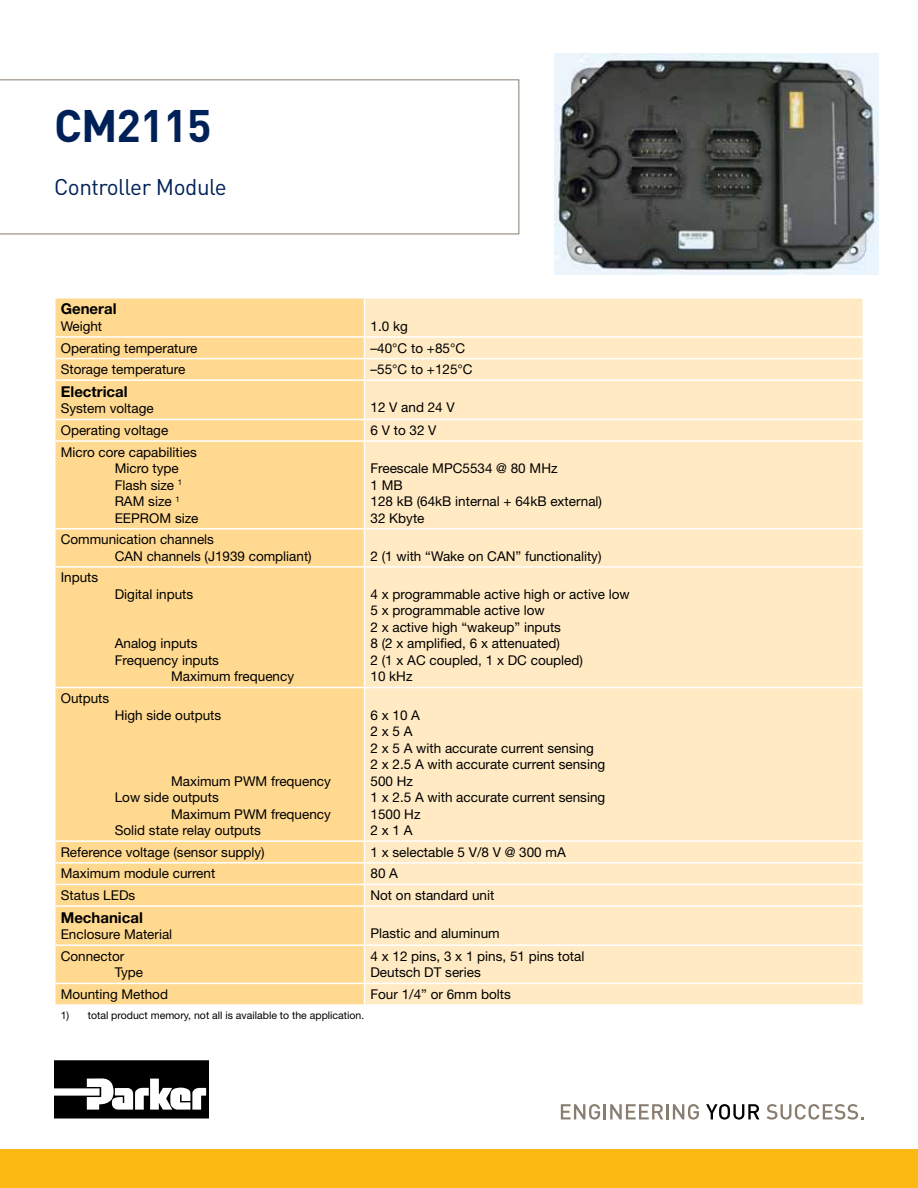
<style>
.page{position:relative;width:918px;height:1188px;background:#fff}
.page>*{position:absolute;margin:0;border:0;box-sizing:border-box;transform-origin:0 0}
.t1{font:700 45px "DINOT";letter-spacing:-.02em;color:#002157}
.t2{font:22.5px "DINOT";letter-spacing:-.02em;color:#002157}
.t3{font:700 15px "Helvetica Neue LT Std";color:#000}
.t4{font:13.5px/16.5px "Helvetica Neue LT Std";color:#000}
.t5{font:10.5px "Helvetica Neue LT Std";color:#000}
</style>
<div class="page">
<svg style="left:0;top:79px;width:519px;height:155px"></svg>
<div style="left:0;top:1150px;width:918px;height:38px;background:#fdb913"></div>
<div style="left:56px;top:298px;width:308px;height:706px;background:#ffd990"></div>
<div style="left:365px;top:298px;width:497px;height:706px;background:#ffeac4"></div>
<hr style="left:54px;top:336px;width:310px;height:2px;background:#fff">
<hr style="left:364px;top:336px;width:500px;height:2px;background:#fff">
<hr style="left:54px;top:358px;width:310px;height:1px;background:#fff">
<hr style="left:364px;top:358px;width:500px;height:1px;background:#fff">
<hr style="left:54px;top:379px;width:310px;height:2px;background:#fff">
<hr style="left:364px;top:379px;width:500px;height:2px;background:#fff">
<hr style="left:54px;top:419px;width:310px;height:1px;background:#fff">
<hr style="left:364px;top:419px;width:500px;height:1px;background:#fff">
<hr style="left:54px;top:440px;width:310px;height:2px;background:#fff">
<hr style="left:364px;top:440px;width:500px;height:2px;background:#fff">
<hr style="left:54px;top:528px;width:310px;height:1px;background:#fff">
<hr style="left:364px;top:528px;width:500px;height:1px;background:#fff">
<hr style="left:54px;top:566px;width:310px;height:2px;background:#fff">
<hr style="left:364px;top:566px;width:500px;height:2px;background:#fff">
<hr style="left:54px;top:687px;width:310px;height:1px;background:#fff">
<hr style="left:364px;top:687px;width:500px;height:1px;background:#fff">
<hr style="left:54px;top:840px;width:310px;height:2px;background:#fff">
<hr style="left:364px;top:840px;width:500px;height:2px;background:#fff">
<hr style="left:54px;top:862px;width:310px;height:2px;background:#fff">
<hr style="left:364px;top:862px;width:500px;height:2px;background:#fff">
<hr style="left:54px;top:884px;width:310px;height:1px;background:#fff">
<hr style="left:364px;top:884px;width:500px;height:1px;background:#fff">
<hr style="left:54px;top:905px;width:310px;height:2px;background:#fff">
<hr style="left:364px;top:905px;width:500px;height:2px;background:#fff">
<hr style="left:54px;top:945px;width:310px;height:1px;background:#fff">
<hr style="left:364px;top:945px;width:500px;height:1px;background:#fff">
<hr style="left:54px;top:983px;width:310px;height:1px;background:#fff">
<hr style="left:364px;top:983px;width:500px;height:1px;background:#fff">
<svg style="left:561px;top:1104px;width:102px;height:16px"></svg>
<hr style="left:666px;top:1104px;width:3px;height:15px;background:#887d6e">
<svg style="left:673px;top:1104px;width:26px;height:16px"></svg>
<svg style="left:706px;top:1104px;width:53px;height:16px"></svg>
<svg style="left:767px;top:1104px;width:97px;height:16px"></svg>
<svg style="left:54px;top:1060px;width:155px;height:59px"></svg>
<img style="left:554px;top:54px;width:324px;height:220px">
<h1 class="t1" style="left:54px;top:95px;width:159px">CM2115</h1>
<h2 class="t2" style="left:54px;top:171px;width:174px">Controller Module</h2>
<p class="t3" style="left:61px;top:300px;width:57px">General</p>
<p class="t4" style="left:61px;top:318px;width:43px">Weight</p>
<p class="t4" style="left:370px;top:318px;width:39px">1.0 kg</p>
<p class="t4" style="left:61px;top:339px;width:138px">Operating temperature</p>
<p class="t4" style="left:370px;top:339px;width:96px">–40°C to +85°C</p>
<p class="t4" style="left:61px;top:361px;width:126px">Storage temperature</p>
<p class="t4" style="left:370px;top:361px;width:104px">–55°C to +125°C</p>
<p class="t3" style="left:61px;top:382px;width:68px">Electrical</p>
<p class="t4" style="left:61px;top:400px;width:95px">System voltage</p>
<p class="t4" style="left:370px;top:399px;width:86px">12 V and 24 V</p>
<p class="t4" style="left:61px;top:422px;width:109px">Operating voltage</p>
<p class="t4" style="left:370px;top:422px;width:68px">6 V to 32 V</p>
<p class="t4" style="left:115px;top:443px;width:85px;text-indent:-54px">Micro core capabilities<br>Micro type<br>Flash size <sup>1<br></sup>RAM size <sup>1<br></sup>EEPROM size</p>
<p class="t4" style="left:370px;top:460px;width:233px">Freescale MPC5534 @ 80 MHz<br>1 MB<br>128 kB (64kB internal + 64kB external)<br>32 Kbyte</p>
<p class="t4" style="left:115px;top:531px;width:199px;text-indent:-54px">Communication channels<br>CAN channels (J1939 compliant)</p>
<p class="t4" style="left:61px;top:569px;width:39px">Inputs</p>
<p class="t4" style="left:115px;top:586px;width:80px">Digital inputs</p>
<p class="t4" style="left:115px;top:635px;width:84px">Analog inputs</p>
<p class="t4" style="left:115px;top:652px;width:106px">Frequency inputs</p>
<p class="t4" style="left:171px;top:668px;width:125px">Maximum frequency</p>
<p class="t4" style="left:61px;top:690px;width:50px">Outputs</p>
<p class="t4" style="left:115px;top:706px;width:108px">High side outputs</p>
<p class="t4" style="left:171px;top:772px;width:161px">Maximum PWM frequency</p>
<p class="t4" style="left:115px;top:789px;width:106px">Low side outputs</p>
<p class="t4" style="left:171px;top:805px;width:161px">Maximum PWM frequency</p>
<p class="t4" style="left:115px;top:822px;width:148px">Solid state relay outputs</p>
<p class="t4" style="left:370px;top:548px;width:233px">2 (1 with “Wake on CAN” functionality)</p>
<p class="t4" style="left:370px;top:586px;width:261px">4 x programmable active high or active low<br>5 x programmable active low<br>2 x active high “wakeup” inputs<br>8 (2 x amplified, 6 x attenuated)<br>2 (1 x AC coupled, 1 x DC coupled)<br>10 kHz</p>
<p class="t4" style="left:370px;top:706px;width:236px">6 x 10 A<br>2 x 5 A<br>2 x 5 A with accurate current sensing<br>2 x 2.5 A with accurate current sensing<br>500 Hz<br>1 x 2.5 A with accurate current sensing<br>1500 Hz<br>2 x 1 A</p>
<p class="t4" style="left:61px;top:843px;width:206px">Reference voltage (sensor supply)</p>
<p class="t4" style="left:370px;top:843px;width:197px">1 x selectable 5 V/8 V @ 300 mA</p>
<p class="t4" style="left:61px;top:865px;width:156px">Maximum module current</p>
<p class="t4" style="left:370px;top:865px;width:29px">80 A</p>
<p class="t4" style="left:61px;top:887px;width:76px">Status LEDs</p>
<p class="t4" style="left:370px;top:887px;width:125px">Not on standard unit</p>
<p class="t3" style="left:61px;top:908px;width:84px">Mechanical</p>
<p class="t4" style="left:61px;top:926px;width:113px">Enclosure Material</p>
<p class="t4" style="left:370px;top:925px;width:131px">Plastic and aluminum</p>
<p class="t4" style="left:115px;top:948px;width:30px;text-indent:-54px">Connector<br>Type</p>
<p class="t4" style="left:370px;top:948px;width:215px">4 x 12 pins, 3 x 1 pins, 51 pins total<br>Deutsch DT series</p>
<p class="t4" style="left:61px;top:986px;width:109px">Mounting Method</p>
<p class="t4" style="left:370px;top:986px;width:142px">Four 1/4” or 6mm bolts</p>
<p class="t5" style="left:61px;top:1009px;width:305px">1) total product memory, not all is available to the application.</p>
</div>
